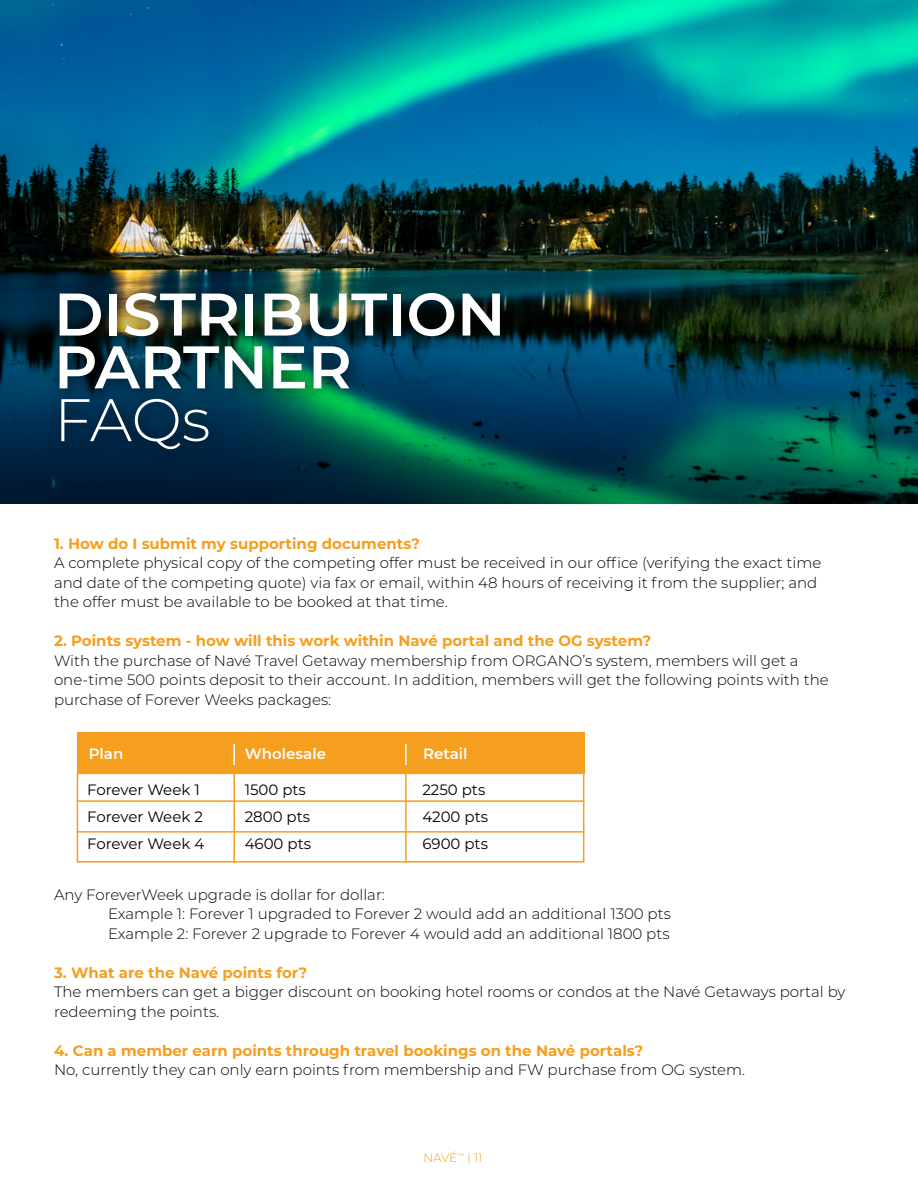
<style>
.page{position:relative;width:918px;height:1188px;background:#fff}
.page>*{position:absolute;margin:0;border:0;box-sizing:border-box;transform-origin:0 0}
.t1{font:600 60px "Montserrat";color:#fff}
.t2{font:300 60px "Montserrat";color:#fff}
.t3{font:300 15px/19.5px "Montserrat";color:#000}
.t4{font:700 15px "Montserrat";color:#f69e1d}
.t5{font:15px "Montserrat";color:#000}
.t6{font:600 15px "Montserrat";color:#fff}
.t7{font:300 12px "Montserrat";letter-spacing:-.01em;color:#f69e1d}
</style>
<div class="page">
<img style="left:0;top:0;width:918px;height:504px">
<div style="left:77px;top:733px;width:507px;height:41px;background:#f69e1d"></div>
<div style="left:77px;top:773px;width:507px;height:90px;border:2px solid #f69e1d"></div>
<hr style="left:77px;top:800px;width:507px;height:2px;background:#f69e1d">
<hr style="left:77px;top:831px;width:507px;height:2px;background:#f69e1d">
<hr style="left:233px;top:773px;width:2px;height:90px;background:#f69e1d">
<hr style="left:233px;top:744px;width:2px;height:21px;background:#fff">
<hr style="left:405px;top:744px;width:2px;height:21px;background:#fff">
<hr style="left:405px;top:773px;width:2px;height:90px;background:#f69e1d">
<div style="left:45px;top:279px;width:474px;height:188px;background:#000;opacity:.75"></div>
<p class="t1" style="left:54px;top:272px;width:453px">DISTRIBUTION</p>
<p class="t1" style="left:54px;top:325px;width:299px">PARTNER</p>
<p class="t2" style="left:54px;top:379px;width:158px">FAQs</p>
<p class="t4" style="left:54px;top:532px;width:367px">1. How do I submit my supporting documents?</p>
<p class="t3" style="left:54px;top:552px;width:769px">A complete physical copy of the competing offer must be received in our office (verifying the exact time</p>
<p class="t3" style="left:54px;top:572px;width:765px">and date of the competing quote) via fax or email, within 48 hours of receiving it from the supplier; and</p>
<p class="t3" style="left:54px;top:591px;width:395px">the offer must be available to be booked at that time.</p>
<p class="t4" style="left:54px;top:630px;width:599px">2. Points system - how will this work within Navé portal and the OG system?</p>
<p class="t3" style="left:54px;top:650px;width:776px">With the purchase of Navé Travel Getaway membership from ORGANO’s system, members will get a one-time 500 points deposit to their account. In addition, members will get the following points with the purchase of Forever Weeks packages:</p>
<p class="t6" style="left:89px;top:743px;width:36px">Plan</p>
<p class="t6" style="left:245px;top:743px;width:83px">Wholesale</p>
<p class="t6" style="left:423px;top:743px;width:46px">Retail</p>
<p class="t5" style="left:87px;top:779px;width:114px">Forever Week 1</p>
<p class="t5" style="left:87px;top:806px;width:117px">Forever Week 2</p>
<p class="t5" style="left:87px;top:833px;width:119px">Forever Week 4</p>
<p class="t5" style="left:245px;top:779px;width:63px">1500 pts</p>
<p class="t5" style="left:422px;top:779px;width:64px">2250 pts</p>
<p class="t5" style="left:245px;top:806px;width:67px">2800 pts</p>
<p class="t5" style="left:422px;top:806px;width:67px">4200 pts</p>
<p class="t5" style="left:245px;top:833px;width:68px">4600 pts</p>
<p class="t5" style="left:422px;top:833px;width:67px">6900 pts</p>
<p class="t3" style="left:54px;top:884px;width:332px">Any ForeverWeek upgrade is dollar for dollar:</p>
<p class="t3" style="left:108px;top:903px;width:564px">Example 1: Forever 1 upgraded to Forever 2 would add an additional 1300 pts</p>
<p class="t3" style="left:108px;top:923px;width:563px">Example 2: Forever 2 upgrade to Forever 4 would add an additional 1800 pts</p>
<p class="t4" style="left:54px;top:961px;width:255px">3. What are the Navé points for?</p>
<p class="t3" style="left:54px;top:981px;width:793px">The members can get a bigger discount on booking hotel rooms or condos at the Navé Getaways portal by redeeming the points.</p>
<p class="t4" style="left:54px;top:1039px;width:591px">4. Can a member earn points through travel bookings on the Navé portals?</p>
<p class="t3" style="left:54px;top:1059px;width:693px">No, currently they can only earn points from membership and FW purchase from OG system.</p>
<p class="t7" style="left:423px;top:1150px;width:61px">NAVÉ<sup>™</sup> | 11</p>
</div>
